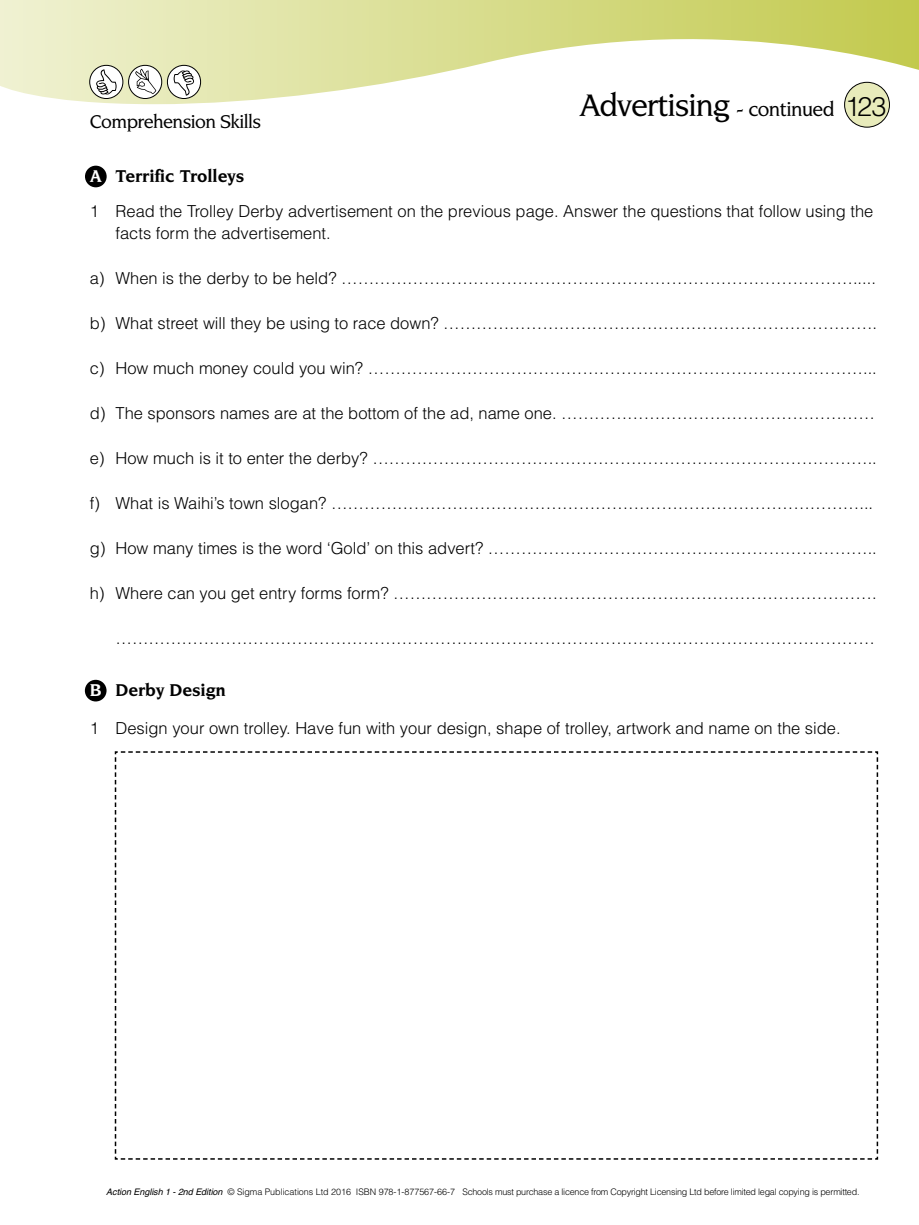
<style>
.page{position:relative;width:919px;height:1225px;background:#fff}
.page>*{position:absolute;margin:0;border:0;box-sizing:border-box;transform-origin:0 0}
.t1{font:500 33px "Novarese IT Cby BT";letter-spacing:-.03em;color:#000}
.t2{font:500 19.5px "Novarese IT Cby BT";letter-spacing:-.03em;color:#000}
.t3{font:700 18px "Novarese IT Cby BT";color:#000}
.t4{font:300 16.5px/21.8px "Helvetica";color:#000}
.t5{font:300 9px "Helvetica";letter-spacing:-.025em;color:#000}
.s1{font-size:21px}
.s2{font-family:"Helvetica";font-weight:300;font-size:27px}
.s3{color:#fff}
.s4{font-weight:400;font-style:italic}
</style>
<div class="page">
<svg style="left:0;top:0;width:918px;height:104px"></svg>
<svg style="left:90px;top:65px;width:33px;height:33px"></svg>
<div style="left:89px;top:65px;width:34px;height:34px;border:1px solid #000;border-radius:50%"></div>
<svg style="left:96px;top:69px;width:20px;height:25px"></svg>
<svg style="left:128px;top:65px;width:34px;height:33px"></svg>
<div style="left:128px;top:65px;width:34px;height:34px;border:1px solid #000;border-radius:50%"></div>
<svg style="left:135px;top:69px;width:21px;height:25px"></svg>
<svg style="left:167px;top:65px;width:33px;height:33px"></svg>
<div style="left:167px;top:65px;width:34px;height:34px;border:1px solid #000;border-radius:50%"></div>
<svg style="left:174px;top:71px;width:20px;height:25px"></svg>
<div style="left:844px;top:82px;width:45px;height:45px;background:#e8ebbb;border-radius:50%"></div>
<div style="left:844px;top:82px;width:45px;height:46px;border:1px solid #000;border-radius:50%"></div>
<div style="left:85px;top:166px;width:22px;height:21px;background:#000;border-radius:50%"></div>
<div style="left:85px;top:680px;width:21px;height:21px;background:#000;border-radius:50%"></div>
<svg style="left:114px;top:751px;width:764px;height:409px"></svg>
<p class="t2" style="left:90px;top:110px;width:173px">Comprehension Skills</p>
<h1 class="t1" style="left:580px;top:85px;width:308px">Advertising <span class="s1">- continued</span> <span class="s2">123</span></h1>
<p class="t3" style="left:90px;top:165px;width:156px"><span class="s3">A</span> Terrific Trolleys</p>
<p class="t4" style="left:115px;top:199px;width:759px;text-indent:-26px">1 Read the Trolley Derby advertisement on the previous page. Answer the questions that follow using the facts form the advertisement.</p>
<p class="t4" style="left:90px;top:266px;width:787px">a) When is the derby to be held? ………………………………………………………………………………….....</p>
<p class="t4" style="left:90px;top:311px;width:788px">b) What street will they be using to race down? …………………………………………………………………….</p>
<p class="t4" style="left:90px;top:356px;width:788px">c) How much money could you win? ………………………………………………………………………………...</p>
<p class="t4" style="left:90px;top:401px;width:786px">d) The sponsors names are at the bottom of the ad, name one. …………………………………………………</p>
<p class="t4" style="left:90px;top:446px;width:788px">e) How much is it to enter the derby? ………………………………………………………………………………..</p>
<p class="t4" style="left:90px;top:491px;width:784px">f) What is Waihi’s town slogan? ……………………………………………………………………………………...</p>
<p class="t4" style="left:90px;top:536px;width:788px">g) How many times is the word ‘Gold’ on this advert? ……………………………………………………………..</p>
<p class="t4" style="left:90px;top:581px;width:788px">h) Where can you get entry forms form? …………………………………………………………………………….</p>
<p class="t4" style="left:115px;top:626px;width:760px">…………………………………………………………………………………………………………………………</p>
<p class="t3" style="left:90px;top:679px;width:137px"><span class="s3">B</span> Derby Design</p>
<p class="t4" style="left:90px;top:716px;width:752px">1 Design your own trolley. Have fun with your design, shape of trolley, artwork and name on the side.</p>
<p class="t5" style="left:106px;top:1185px;width:754px"><span class="s4">Action English 1 - 2nd Edition</span> © Sigma Publications Ltd 2016 ISBN 978-1-877567-66-7 Schools must purchase a licence from Copyright Licensing Ltd before limited legal copying is permitted.</p>
</div>
